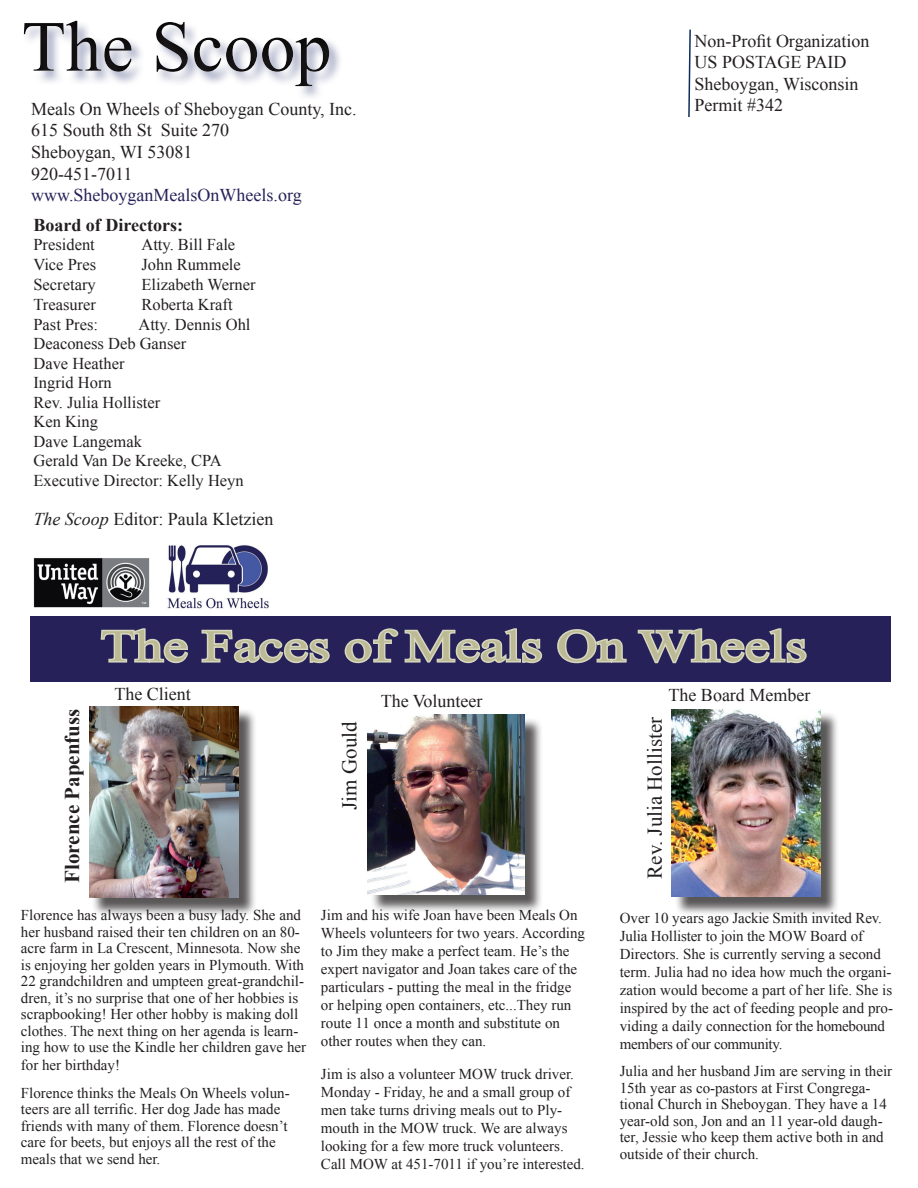
<style>
.page{position:relative;width:918px;height:1188px;background:#fff}
.page>*{position:absolute;margin:0;border:0;box-sizing:border-box;transform-origin:0 0}
.t1{font:45px "Times New Roman";color:#bbba94;scale:1.25 1}
.t2{font:21px "Times New Roman";color:#231f20}
.t3{font:700 21px "Times New Roman";color:#231f20}
.t4{font:18px/21.6px "Times New Roman";color:#231f20}
.t5{font:18px "Times New Roman";color:#262158}
.t6{font:700 18px "Times New Roman";color:#231f20}
.t7{font:16.5px/19.5px "Times New Roman";color:#231f20}
.t8{font:15px/18px "Times New Roman";color:#231f20}
.s1{font-style:italic}
</style>
<div class="page">
<div style="left:30px;top:616px;width:861px;height:65px;background:#262158"></div>
<svg style="left:100px;top:628px;width:88px;height:36px"></svg>
<svg style="left:201px;top:629px;width:129px;height:35px"></svg>
<svg style="left:344px;top:628px;width:199px;height:36px"></svg>
<svg style="left:557px;top:629px;width:70px;height:35px"></svg>
<svg style="left:637px;top:628px;width:170px;height:36px"></svg>
<div style="left:0;top:0;width:480px;height:97px;background:#231f20;opacity:.75"></div>
<img style="left:33px;top:558px;width:117px;height:49px">
<svg style="left:688px;top:29px;width:3px;height:88px"></svg>
<img style="left:167px;top:545px;width:102px;height:63px">
<div style="left:674px;top:712px;width:166px;height:204px;background:#231f20;opacity:.75"></div>
<img style="left:672px;top:709px;width:149px;height:188px">
<div style="left:92px;top:708px;width:165px;height:208px;background:#231f20;opacity:.75"></div>
<img style="left:89px;top:706px;width:150px;height:192px">
<div style="left:370px;top:717px;width:173px;height:197px;background:#231f20;opacity:.75"></div>
<img style="left:368px;top:715px;width:157px;height:180px">
<p class="t4" style="left:31px;top:98px;width:327px">Meals On Wheels of Sheboygan County, Inc.<br>615 South 8th St Suite 270<br>Sheboygan, WI 53081<br>920-451-7011</p>
<p class="t5" style="left:31px;top:183px;width:272px">www.SheboyganMealsOnWheels.org</p>
<p class="t6" style="left:33px;top:212px;width:151px">Board of Directors:</p>
<p class="t7" style="left:33px;top:235px;width:63px">President</p>
<p class="t7" style="left:141px;top:235px;width:95px">Atty. Bill Fale</p>
<p class="t7" style="left:33px;top:255px;width:64px">Vice Pres</p>
<p class="t7" style="left:141px;top:255px;width:101px">John Rummele</p>
<p class="t7" style="left:33px;top:275px;width:64px">Secretary</p>
<p class="t7" style="left:141px;top:275px;width:116px">Elizabeth Werner</p>
<p class="t7" style="left:33px;top:294px;width:64px">Treasurer</p>
<p class="t7" style="left:141px;top:294px;width:93px">Roberta Kraft</p>
<p class="t7" style="left:33px;top:314px;width:66px">Past Pres:</p>
<p class="t7" style="left:33px;top:314px;width:219px;text-indent:105px">Atty. Dennis Ohl<br>Deaconess Deb Ganser<br>Dave Heather<br>Ingrid Horn<br>Rev. Julia Hollister<br>Ken King<br>Dave Langemak<br>Gerald Van De Kreeke, CPA<br>Executive Director: Kelly Heyn</p>
<p class="t4" style="left:33px;top:508px;width:241px"><span class="s1">The Scoop</span> Editor: Paula Kletzien</p>
<p class="t4" style="left:694px;top:30px;width:177px">Non-Profit Organization<br>US POSTAGE PAID<br>Sheboygan, Wisconsin<br>Permit #342</p>
<h1 class="t1" style="left:101px;top:616px;width:567px">The Faces of Meals On Wheels</h1>
<p class="t4" style="left:114px;top:683px;width:78px">The Client</p>
<p class="t4" style="left:381px;top:689px;width:103px">The Volunteer</p>
<p class="t4" style="left:669px;top:684px;width:143px">The Board Member</p>
<h2 class="t2" style="left:641px;top:879px;width:163px;rotate:-90deg">Rev. Julia Hollister</h2>
<p class="t8" style="left:620px;top:909px;width:275px">Over 10 years ago Jackie Smith invited Rev.<br>Julia Hollister to join the MOW Board of Directors. She is currently serving a second term. Julia had no idea how much the organi&shy;zation would become a part of her life. She is inspired by the act of feeding people and pro&shy;viding a daily connection for the homebound members of our community.</p>
<p class="t8" style="left:620px;top:1063px;width:274px;line-height:16.5px">Julia and her husband Jim are serving in their 15th year as co-pastors at First Congrega&shy;tional Church in Sheboygan. They have a 14 year-old son, Jon and an 11 year-old daugh&shy;ter, Jessie who keep them active both in and outside of their church.</p>
<h2 class="t3" style="left:58px;top:883px;width:176px;rotate:-90deg">Florence Papenfuss</h2>
<p class="t8" style="left:21px;top:907px;width:287px;line-height:16.5px">Florence has always been a busy lady. She and her husband raised their ten children on an 80- acre farm in La Crescent, Minnesota. Now she is enjoying her golden years in Plymouth. With 22 grandchildren and umpteen great-grandchil&shy;dren, it’s no surprise that one of her hobbies is scrapbooking! Her other hobby is making doll clothes. The next thing on her agenda is learn&shy;ing how to use the Kindle her children gave her</p>
<p class="t8" style="left:21px;top:1051px;width:270px;line-height:27.3px">for her birthday!<br>Florence thinks the Meals On Wheels volun-</p>
<p class="t8" style="left:21px;top:1101px;width:268px;line-height:16.5px">teers are all terrific. Her dog Jade has made friends with many of them. Florence doesn’t care for beets, but enjoys all the rest of the meals that we send her.</p>
<h2 class="t2" style="left:335px;top:810px;width:90px;rotate:-90deg">Jim Gould</h2>
<p class="t8" style="left:321px;top:906px;width:266px">Jim and his wife Joan have been Meals On Wheels volunteers for two years. According to Jim they make a perfect team. He’s the expert navigator and Joan takes care of the particulars - putting the meal in the fridge or helping open containers, etc...They run route 11 once a month and substitute on other routes when they can.</p>
<p class="t8" style="left:321px;top:1064px;width:265px">Jim is also a volunteer MOW truck driver.<br>Monday - Friday, he and a small group of men take turns driving meals out to Ply&shy;mouth in the MOW truck. We are always looking for a few more truck volunteers.<br>Call MOW at 451-7011 if you’re interested.</p>
</div>
